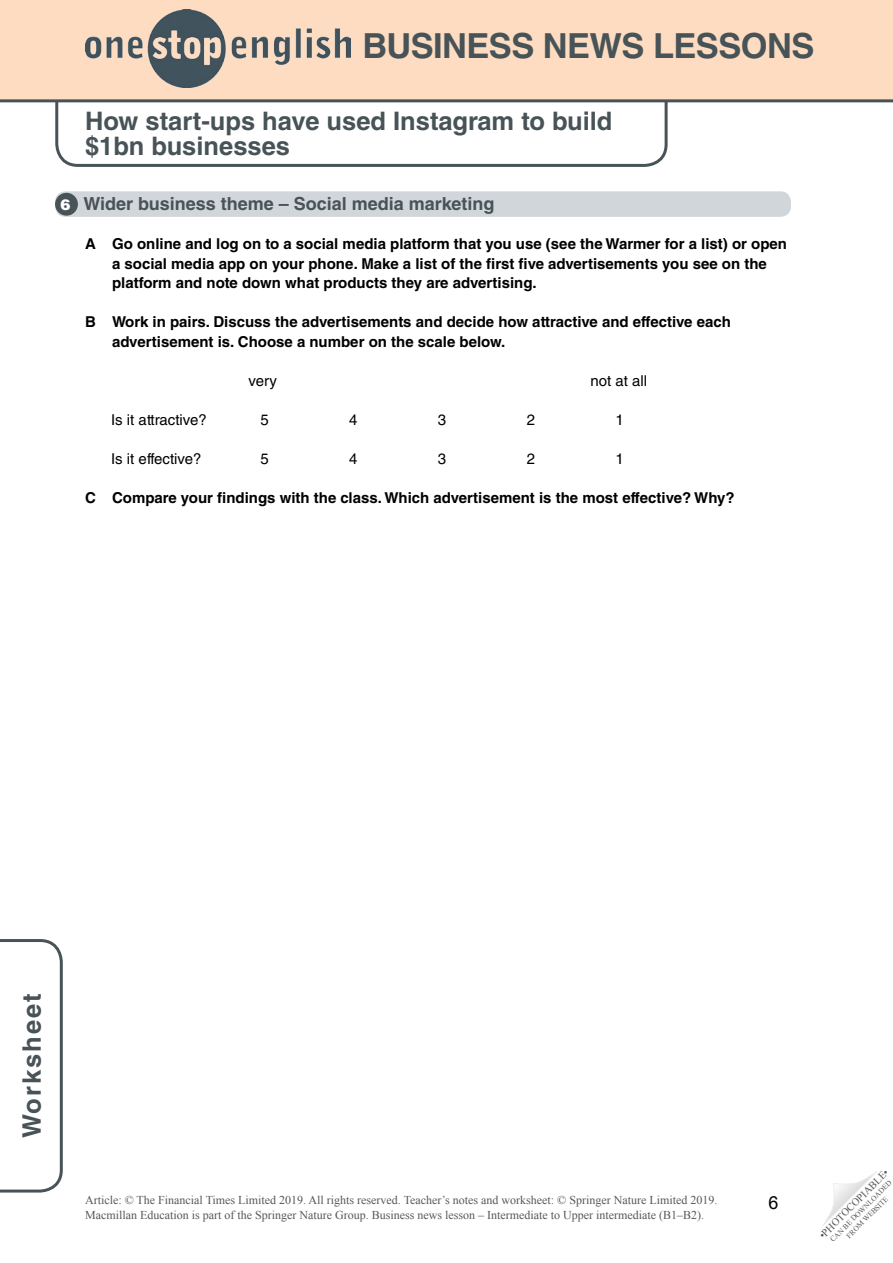
<style>
.page{position:relative;width:893px;height:1263px;background:#fff}
.page>*{position:absolute;margin:0;border:0;box-sizing:border-box;transform-origin:0 0}
.t1{font:700 34.5px "Helvetica LT Std";letter-spacing:-.015em;color:#485358}
.Article_Subtitle{font:700 25.5px/25.5px "Helvetica LT Std";color:#485358}
.Article_Subtitle-2{font:700 25.5px "Helvetica LT Std";letter-spacing:.08em;color:#485358}
.WS__Exercise_title{font:700 18px "Helvetica LT Std";color:#485358}
.t2{font:18px "Arial";color:#000}
.WS__Body_-_rubric{font:700 15px/19.5px "Helvetica LT Std";color:#000}
.WS__Body_-_rubric-2{font:15px "Helvetica LT Std";color:#000}
.t3{font:900 15px "Helvetica LT Std";color:#fff}
.t4{font:12px/14.4px "Times New Roman";color:#575756}
.t5{font:10.5px "Times New Roman";color:#575756}
.t6{font:7.5px/9px "Times New Roman";color:#575756;text-align:center}
</style>
<div class="page">
<svg style="left:54px;top:102px;width:615px;height:65px"></svg>
<svg style="left:822px;top:1171px;width:55px;height:55px"></svg>
<div style="left:0;top:0;width:893px;height:101px;background:#fddcc1"></div>
<hr style="left:0;top:99px;width:893px;height:3px;background:#485358">
<img style="left:86px;top:10px;width:265px;height:78px">
<svg style="left:0;top:939px;width:63px;height:254px"></svg>
<div style="left:55px;top:191px;width:736px;height:26px;background:#d1d6da;border-radius:10px"></div>
<div style="left:55px;top:193px;width:23px;height:23px;background:#485358;border-radius:50%"></div>
<h1 class="t1" style="left:362px;top:25px;width:453px">BUSINESS NEWS LESSONS</h1>
<p class="Article_Subtitle" style="left:85px;top:107px;width:529px">How start-ups have used Instagram to build $1bn businesses</p>
<p class="t3" style="left:61px;top:194px;width:12px">6</p>
<p class="WS__Exercise_title" style="left:84px;top:193px;width:412px">Wider business theme – Social media marketing</p>
<p class="WS__Body_-_rubric" style="left:112px;top:234px;width:676px;text-indent:-27px">A Go online and log on to a social media platform that you use (see the Warmer for a list) or open a social media app on your phone. Make a list of the first five advertisements you see on the platform and note down what products they are advertising.</p>
<p class="WS__Body_-_rubric" style="left:112px;top:312px;width:620px;text-indent:-27px">B Work in pairs. Discuss the advertisements and decide how attractive and effective each advertisement is. Choose a number on the scale below.</p>
<p class="WS__Body_-_rubric-2" style="left:249px;top:372px;width:30px">very</p>
<p class="WS__Body_-_rubric-2" style="left:591px;top:372px;width:58px">not at all</p>
<p class="WS__Body_-_rubric-2" style="left:111px;top:411px;width:97px">Is it attractive?</p>
<p class="WS__Body_-_rubric-2" style="left:260px;top:411px;width:10px">5</p>
<p class="WS__Body_-_rubric-2" style="left:349px;top:411px;width:10px">4</p>
<p class="WS__Body_-_rubric-2" style="left:438px;top:411px;width:10px">3</p>
<p class="WS__Body_-_rubric-2" style="left:527px;top:411px;width:10px">2</p>
<p class="WS__Body_-_rubric-2" style="left:615px;top:411px;width:10px">1</p>
<p class="WS__Body_-_rubric-2" style="left:111px;top:450px;width:92px">Is it effective?</p>
<p class="WS__Body_-_rubric-2" style="left:260px;top:450px;width:10px">5</p>
<p class="WS__Body_-_rubric-2" style="left:349px;top:450px;width:10px">4</p>
<p class="WS__Body_-_rubric-2" style="left:438px;top:450px;width:10px">3</p>
<p class="WS__Body_-_rubric-2" style="left:527px;top:450px;width:10px">2</p>
<p class="WS__Body_-_rubric-2" style="left:615px;top:450px;width:10px">1</p>
<p class="WS__Body_-_rubric" style="left:85px;top:487px;width:651px">C Compare your findings with the class. Which advertisement is the most effective? Why?</p>
<h2 class="Article_Subtitle-2" style="left:16px;top:1138px;width:146px;rotate:-90deg">Worksheet</h2>
<p class="t4" style="left:85px;top:1193px;width:634px">Article: © The Financial Times Limited 2019. All rights reserved. Teacher’s notes and worksheet: © Springer Nature Limited 2019.<br>Macmillan Education is part of the Springer Nature Group. Business news lesson – Intermediate to Upper intermediate (B1–B2).</p>
<p class="t2" style="left:769px;top:1191px;width:12px">6</p>
<p class="t5" style="left:816px;top:1232px;width:95px;rotate:-45deg">•PHOTOCOPIABLE•</p>
<p class="t6" style="left:828px;top:1237px;width:85px;rotate:-45deg">CAN BE DOWNLOADED<br>FROM WEBSITE</p>
</div>
